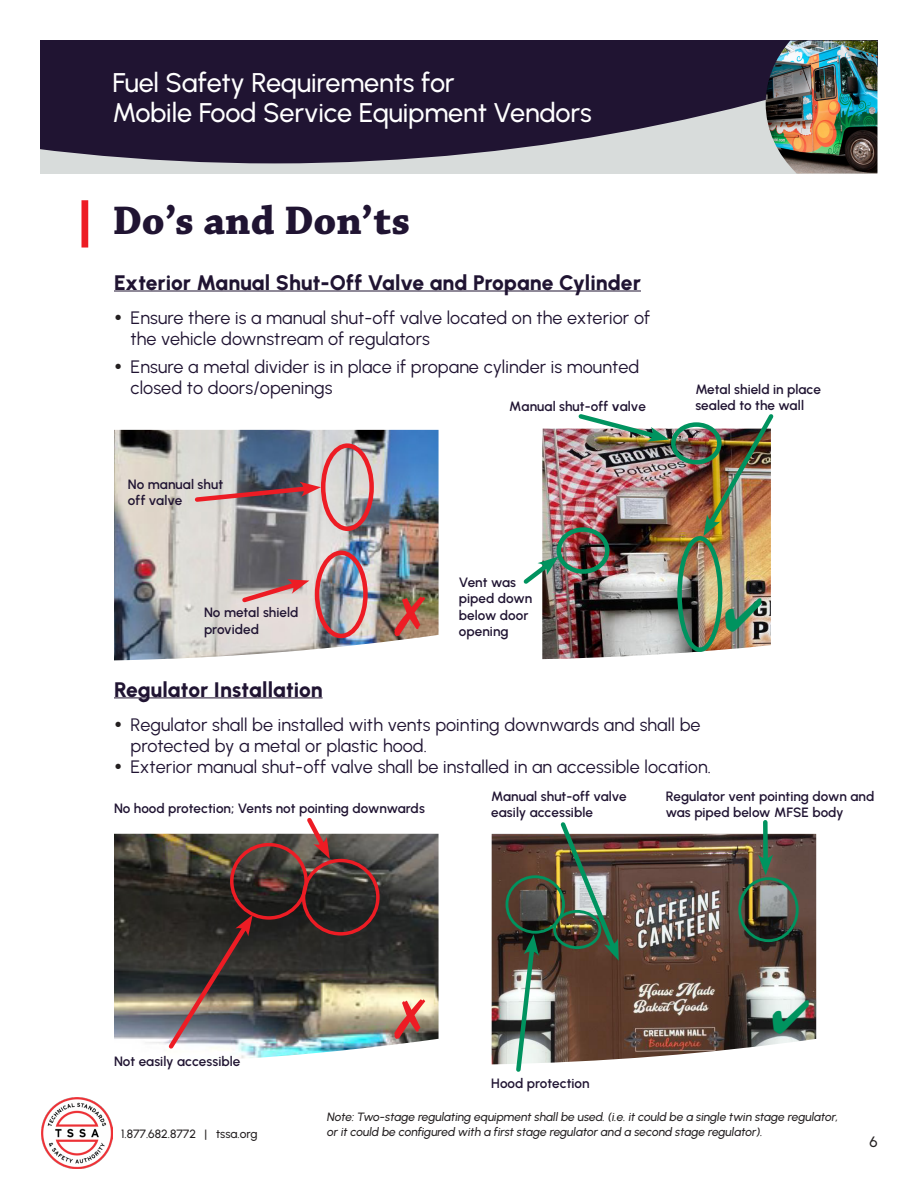
<style>
.page{position:relative;width:918px;height:1188px;background:#fff}
.page>*{position:absolute;margin:0;border:0;box-sizing:border-box;transform-origin:0 0}
.H2___Title{font:700 42px "Chaparral Pro";color:#201432}
.t1{font:500 27px/30px "Urbanist";letter-spacing:-.01em;color:#fff}
.P___Body{font:800 21px "Urbanist";color:#201432}
.P___Body-2{font:18px/21px "Urbanist";letter-spacing:.005em;color:#201432}
.t2{font:500 15px "Urbanist";color:#231f20}
.P___Body-3{font:600 13.5px/16.5px "Urbanist";color:#201432}
.P___Footer___Contact{font:italic 500 12px/15px "Urbanist";letter-spacing:-.005em;color:#231f20}
.t3{font:500 12px "Urbanist";color:#231f20}
.s1{font-weight:700}
</style>
<div class="page">
<img style="left:42px;top:1097px;width:70px;height:71px">
<div style="left:40px;top:40px;width:838px;height:134px;background:#d8dcdb"></div>
<svg style="left:40px;top:40px;width:838px;height:123px;background:#372d47"></svg>
<img style="left:766px;top:41px;width:111px;height:133px">
<img style="left:492px;top:834px;width:324px;height:230px">
<img style="left:542px;top:429px;width:229px;height:230px">
<img style="left:114px;top:834px;width:325px;height:225px">
<hr style="left:114px;top:698px;width:209px;height:1px;background:#201432">
<div style="left:230px;top:843px;width:78px;height:77px;border:3px solid #ed1c24;border-radius:50%"></div>
<img style="left:557px;top:822px;width:63px;height:139px">
<svg style="left:303px;top:818px;width:27px;height:41px"></svg>
<div style="left:553px;top:910px;width:48px;height:39px;border:3px solid #00935f;border-radius:50%"></div>
<div style="left:302px;top:859px;width:78px;height:77px;border:3px solid #ed1c24;border-radius:50%"></div>
<svg style="left:165px;top:915px;width:88px;height:138px;background:#625655"></svg>
<div style="left:506px;top:875px;width:59px;height:59px;border:3px solid #00935f;border-radius:50%"></div>
<div style="left:738px;top:877px;width:61px;height:65px;border:3px solid #00935f;border-radius:50%"></div>
<div style="left:763px;top:822px;width:5px;height:41px;background:#00935f"></div>
<svg style="left:758px;top:854px;width:15px;height:21px"></svg>
<svg style="left:513px;top:934px;width:26px;height:138px"></svg>
<div style="left:81px;top:200px;width:7px;height:48px;background:#ed1c24"></div>
<img style="left:114px;top:430px;width:325px;height:230px">
<hr style="left:114px;top:291px;width:527px;height:1px;background:#201432">
<div style="left:321px;top:443px;width:53px;height:88px;border:4px solid #ed1c24;border-radius:50%"></div>
<div style="left:671px;top:422px;width:51px;height:42px;border:4px solid #00935f;border-radius:50%"></div>
<img style="left:575px;top:414px;width:94px;height:28px">
<svg style="left:192px;top:482px;width:129px;height:22px;background:#9f7479"></svg>
<div style="left:677px;top:536px;width:45px;height:116px;border:4px solid #00935f;border-radius:50%"></div>
<div style="left:557px;top:527px;width:53px;height:47px;border:4px solid #00935f;border-radius:50%"></div>
<div style="left:315px;top:551px;width:53px;height:87px;border:4px solid #ed1c24;border-radius:50%"></div>
<svg style="left:239px;top:579px;width:70px;height:27px;background:#c19697"></svg>
<svg style="left:523px;top:556px;width:36px;height:32px"></svg>
<img style="left:703px;top:414px;width:71px;height:122px">
<svg style="left:394px;top:999px;width:31px;height:40px"></svg>
<svg style="left:394px;top:597px;width:31px;height:39px"></svg>
<svg style="left:773px;top:1000px;width:36px;height:33px"></svg>
<svg style="left:726px;top:598px;width:36px;height:33px"></svg>
<h2 class="t1" style="left:112px;top:66px;width:481px">Fuel Safety Requirements for<br>Mobile Food Service Equipment Vendors</h2>
<h2 class="H2___Title" style="left:112px;top:196px;width:299px">Do’s and Don’ts</h2>
<p class="P___Body" style="left:114px;top:268px;width:528px">Exterior Manual Shut-Off Valve and Propane Cylinder</p>
<p class="P___Body-2" style="left:131px;top:307px;width:521px">Ensure there is a manual shut-off valve located on the exterior of the vehicle downstream of regulators</p>
<p class="P___Body-2" style="left:131px;top:356px;width:510px">Ensure a metal divider is in place if propane cylinder is mounted closed to doors/openings</p>
<p class="P___Body-3" style="left:509px;top:397px;width:139px">Manual shut-off <span class="s1">v</span>alve</p>
<p class="P___Body-3" style="left:128px;top:475px;width:97px">No manual shut off valve</p>
<p class="P___Body-3" style="left:204px;top:604px;width:96px">No metal shield provided</p>
<p class="P___Body-3" style="left:459px;top:573px;width:75px">Vent was piped down below door opening</p>
<p class="P___Body-3" style="left:695px;top:380px;width:127px">Metal shield in place sealed to the wall</p>
<p class="P___Body" style="left:114px;top:675px;width:210px">Regulator Installation</p>
<p class="P___Body-2" style="left:131px;top:714px;width:572px">Regulator shall be installed with vents pointing downwards and shall be protected by a metal or plastic hood.</p>
<p class="P___Body-2" style="left:131px;top:756px;width:582px">Exterior manual shut-off valve shall be installed in an accessible location.</p>
<p class="P___Body-3" style="left:491px;top:787px;width:137px">Manual shut-off valve easily accessible</p>
<p class="P___Body-3" style="left:666px;top:787px;width:210px">Regulator vent pointing down and was piped below MFSE body</p>
<p class="P___Body-3" style="left:114px;top:799px;width:312px">No hood protection; Vents not pointing downwards</p>
<p class="P___Body-3" style="left:114px;top:1052px;width:128px">Not easily accessible</p>
<p class="t3" style="left:121px;top:1126px;width:138px">1.877.682.8772 | tssa.org</p>
<p class="P___Body-3" style="left:491px;top:1075px;width:100px">Hood protection</p>
<p class="P___Footer___Contact" style="left:327px;top:1109px;width:513px">Note: Two-stage regulating equipment shall be used. (i.e. it could be a single twin stage regulator, or it could be configured with a first stage regulator and a second stage regulator).</p>
<p class="t2" style="left:869px;top:1132px;width:10px">6</p>
</div>
